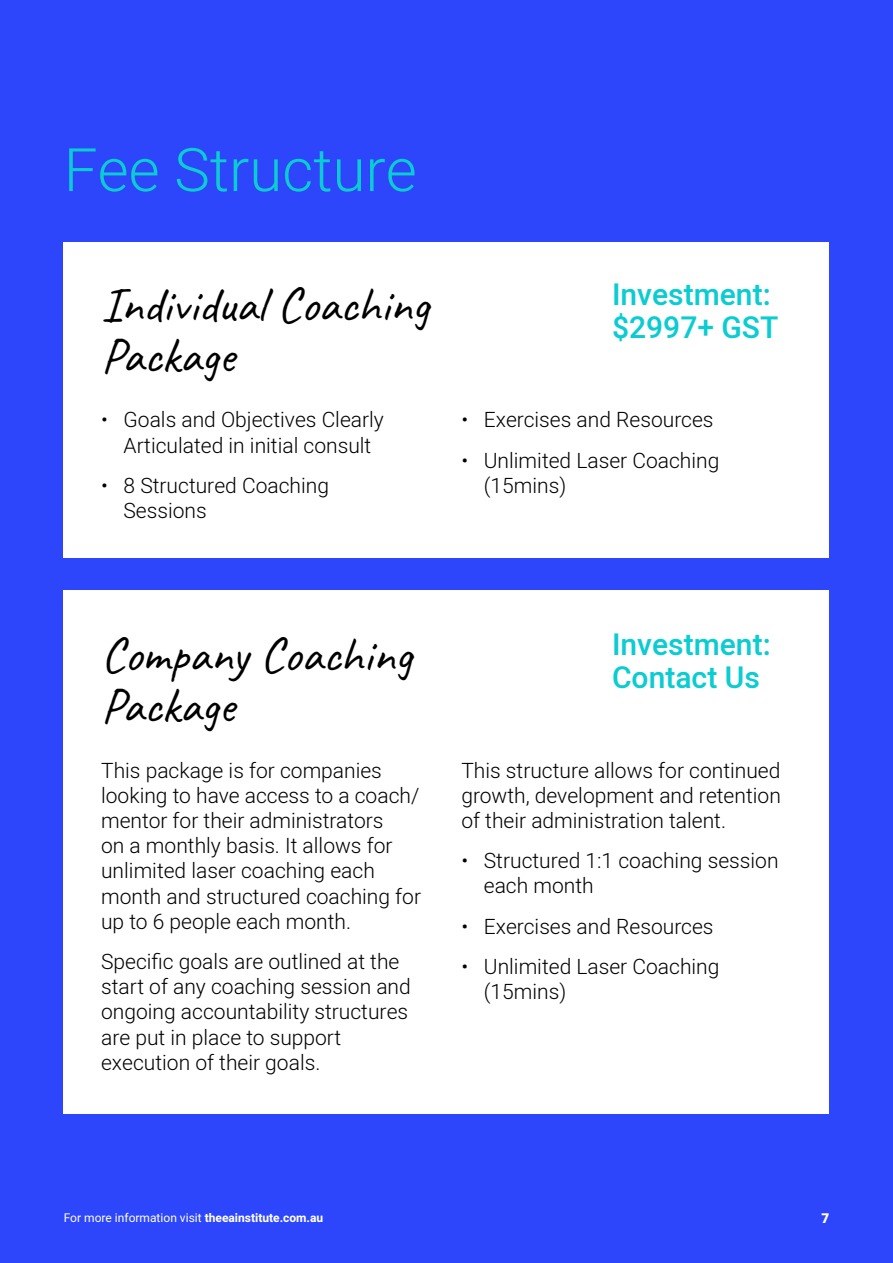
<style>
.page{position:relative;width:893px;height:1263px;background:#2d46fc}
.page>*{position:absolute;margin:0;border:0;box-sizing:border-box;transform-origin:0 0}
.t1{font:300 60px "Heebo";color:#0bccd1}
.t2{font:49.5px/51px "Caveat";color:#000}
.t3{font:500 30px/33px "Heebo";color:#0bccd1}
.t4{font:300 21px/25.2px "Heebo";color:#000}
.t5{font:900 13.5px "Heebo";color:#fff}
.t6{font:12px "Heebo";color:#fff}
.s1{font-weight:700}
</style>
<div class="page">
<div style="left:64px;top:242px;width:765px;height:315px;background:#fff"></div>
<div style="left:64px;top:590px;width:765px;height:524px;background:#fff"></div>
<h1 class="t1" style="left:64px;top:128px;width:354px">Fee Structure</h1>
<h2 class="t2" style="left:101px;top:279px;width:330px">Individual Coaching<br>Package</h2>
<p class="t4" style="left:101px;top:407px;width:284px;text-align:center">• Goals and Objectives Clearly<br>Articulated in initial consult</p>
<p class="t4" style="left:124px;top:472px;width:207px;text-indent:-22px">• 8 Structured Coaching<br>Sessions</p>
<h3 class="t3" style="left:612px;top:278px;width:168px">Investment: $2997+ GST</h3>
<p class="t4" style="left:461px;top:407px;width:254px">• Exercises and Resources</p>
<p class="t4" style="left:484px;top:447px;width:237px;text-indent:-22px">• Unlimited Laser Coaching (15mins)</p>
<h2 class="t2" style="left:101px;top:629px;width:313px">Company Coaching<br>Package</h2>
<p class="t4" style="left:101px;top:757px;width:321px">This package is for companies looking to have access to a coach/ mentor for their administrators<br>on a monthly basis. It allows for unlimited laser coaching each month and structured coaching for up to 6 people each month.</p>
<p class="t4" style="left:101px;top:948px;width:311px">Specific goals are outlined at the start of any coaching session and ongoing accountability structures are put in place to support execution of their goals.</p>
<h3 class="t3" style="left:612px;top:628px;width:160px">Investment:<br>Contact Us</h3>
<p class="t4" style="left:461px;top:757px;width:321px;text-align:justify">This structure allows for continued growth, development and retention of their administration talent.</p>
<p class="t4" style="left:484px;top:848px;width:296px;text-indent:-22px">• Structured 1:1 coaching session each month</p>
<p class="t4" style="left:461px;top:913px;width:254px">• Exercises and Resources</p>
<p class="t4" style="left:484px;top:953px;width:237px;text-indent:-22px">• Unlimited Laser Coaching (15mins)</p>
<p class="t6" style="left:64px;top:1209px;width:261px">For more information visit <span class="s1">theeainstitute.com.au</span></p>
<p class="t5" style="left:821px;top:1209px;width:9px">7</p>
</div>
